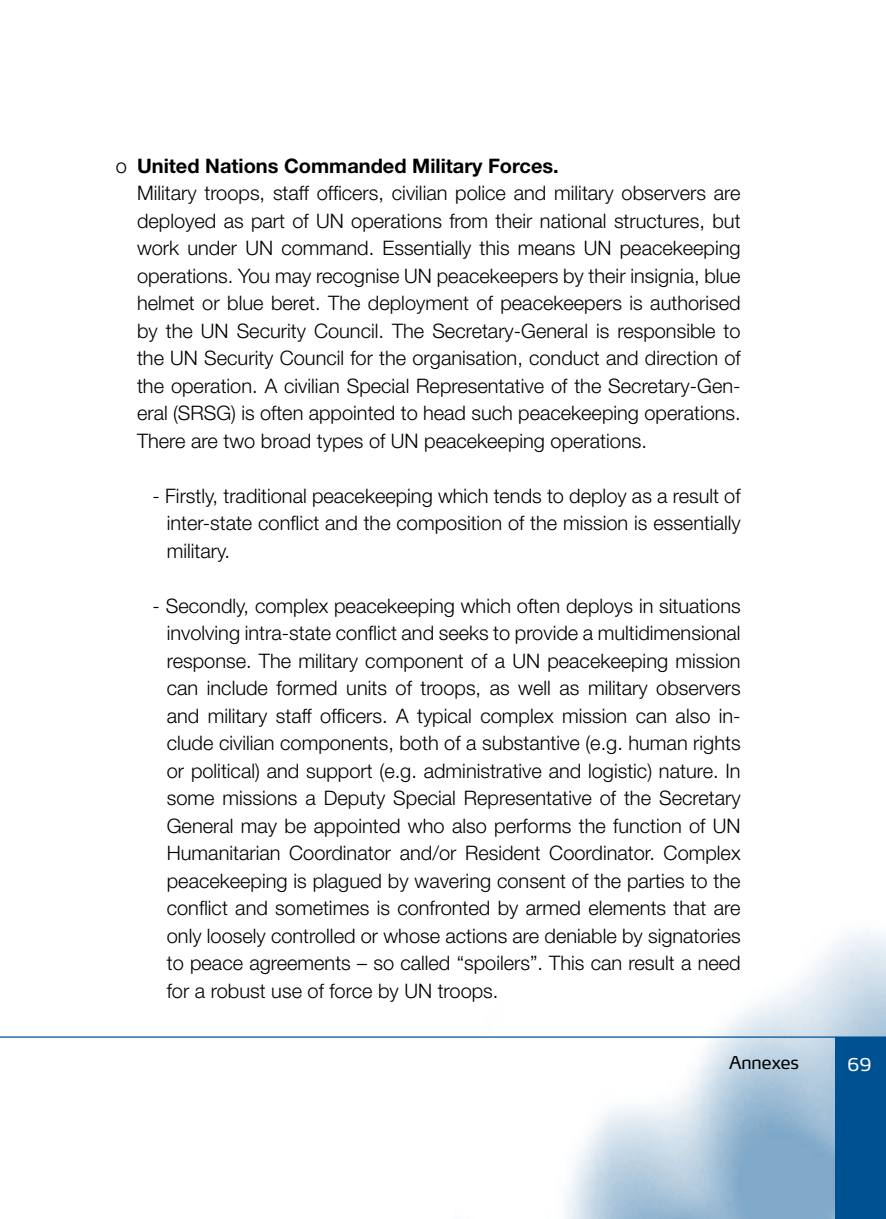
<style>
.page{position:relative;width:886px;height:1219px;background:#fff}
.page>*{position:absolute;margin:0;border:0;box-sizing:border-box;transform-origin:0 0}
.t1{font:300 20px/27.5px "Helvetica Neue";color:#000;text-align:justify}
.t2{font:17.5px "Max LF";color:#000}
.t3{font:17.5px "Max LF";color:#fff}
.s1{font-weight:700}
</style>
<div class="page">
<div style="left:835px;top:1037px;width:51px;height:182px;background:#005191"></div>
<hr style="left:0;top:1036px;width:886px;height:2px;background:#005191">
<p class="t1" style="left:137px;top:151px;width:605px;text-align:left;text-indent:-21px">o <span class="s1">United Nations Commanded Military Forces.<br></span>Military troops, staff officers, civilian police and military observers are deployed as part of UN operations from their national structures, but work under UN command. Essentially this means UN peacekeeping operations. You may recognise UN peacekeepers by their insignia, blue helmet or blue beret. The deployment of peacekeepers is authorised by the UN Security Council. The Secretary-General is responsible to the UN Security Council for the organisation, conduct and direction of the operation. A civilian Special Representative of the Secretary-Gen&shy;eral (SRSG) is often appointed to head such peacekeeping operations.<br>There are two broad types of UN peacekeeping operations.</p>
<p class="t1" style="left:167px;top:481px;width:575px;text-indent:-14px">- Firstly, traditional peacekeeping which tends to deploy as a result of inter-state conflict and the composition of the mission is essentially military.</p>
<p class="t1" style="left:167px;top:591px;width:575px;text-indent:-14px">- Secondly, complex peacekeeping which often deploys in situations involving intra-state conflict and seeks to provide a multidimensional response. The military component of a UN peacekeeping mission can include formed units of troops, as well as military observers and military staff officers. A typical complex mission can also in&shy;clude civilian components, both of a substantive (e.g. human rights or political) and support (e.g. administrative and logistic) nature. In some missions a Deputy Special Representative of the Secretary General may be appointed who also performs the function of UN Humanitarian Coordinator and/or Resident Coordinator. Complex peacekeeping is plagued by wavering consent of the parties to the conflict and sometimes is confronted by armed elements that are only loosely controlled or whose actions are deniable by signatories to peace agreements – so called “spoilers”. This can result a need for a robust use of force by UN troops.</p>
<p class="t2" style="left:729px;top:1052px;width:72px">Annexes</p>
<p class="t3" style="left:847px;top:1051px;width:12px">69</p>
</div>
